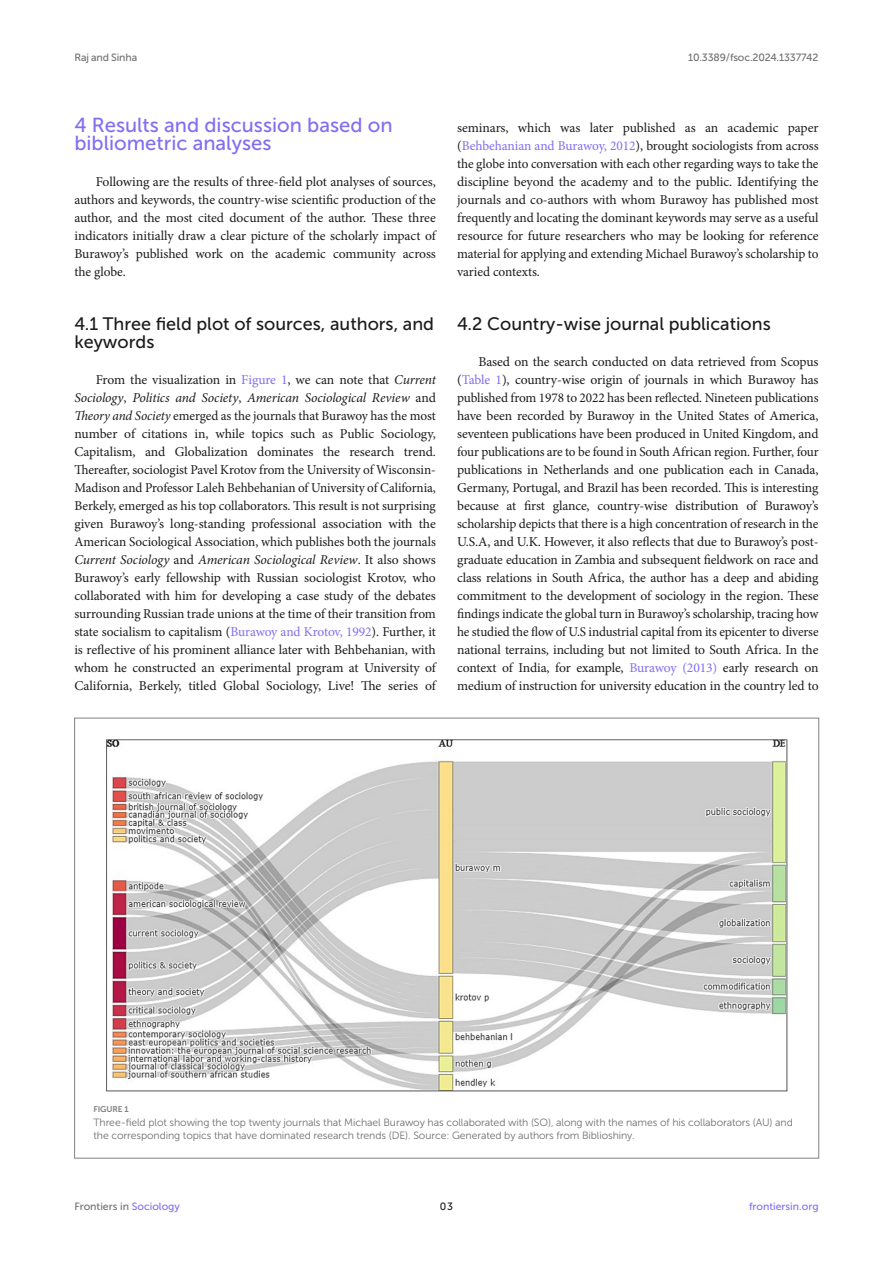
<style>
.page{position:relative;width:893px;height:1263px;background:#fff}
.page>*{position:absolute;margin:0;border:0;box-sizing:border-box;transform-origin:0 0}
.HEAD_1{font:20.25px/18px "Museo Sans 500";color:#856df0}
.HEAD_2{font:18px/18px "Museo Sans 500";color:#1b1c1b}
.TEXT_FLUSH{font:13.5px/18px "Minion Pro";letter-spacing:-.01em;color:#1b1c1b;text-align:justify}
.FIG_LEG{font:10.5px/13.5px "Museo Sans 300";letter-spacing:-.01em;color:#706f70}
.t1{font:10.5px "Museo Sans 500";letter-spacing:-.015em;color:#706f70}
.t2{font:10.5px "Museo Sans 500";color:#856df0}
.t3{font:10.5px "Museo Sans 500";color:#1b1c1b}
.FIG_HD{font:8.25px "Museo Sans 700";letter-spacing:-.01em;color:#7e7f7f}
.s1{color:#856df0}
.s2{font-style:italic}
</style>
<div class="page">
<img style="left:106px;top:739px;width:682px;height:353px">
<p class="t1" style="left:74px;top:51px;width:64px">Raj and Sinha</p>
<p class="t1" style="left:688px;top:51px;width:132px">10.3389/fsoc.2024.1337742</p>
<p class="HEAD_1" style="left:74px;top:116px;width:320px">4 Results and discussion based on bibliometric analyses</p>
<p class="TEXT_FLUSH" style="left:74px;top:173px;width:363px;text-indent:21px">Following are the results of three-field plot analyses of sources, authors and keywords, the country-wise scientific production of the author, and the most cited document of the author. These three indicators initially draw a clear picture of the scholarly impact of Burawoy’s published work on the academic community across the globe.</p>
<p class="HEAD_2" style="left:74px;top:315px;width:361px">4.1 Three field plot of sources, authors, and keywords</p>
<p class="TEXT_FLUSH" style="left:74px;top:371px;width:363px;text-indent:21px">From the visualization in <span class="s1">Figure 1</span>, we can note that <span class="s2">Current Sociology</span>, <span class="s2">Politics and Society</span>, <span class="s2">American Sociological Review</span> and <span class="s2">Theory and Society</span> emerged as the journals that Burawoy has the most number of citations in, while topics such as Public Sociology, Capitalism, and Globalization dominates the research trend.<br>Thereafter, sociologist Pavel Krotov from the University of Wisconsin-Madison and Professor Laleh Behbehanian of University of California, Berkely, emerged as his top collaborators. This result is not surprising given Burawoy’s long-standing professional association with the American Sociological Association, which publishes both the journals <span class="s2">Current Sociology</span> and <span class="s2">American Sociological Review</span>. It also shows Burawoy’s early fellowship with Russian sociologist Krotov, who collaborated with him for developing a case study of the debates surrounding Russian trade unions at the time of their transition from state socialism to capitalism (<span class="s1">Burawoy and Krotov, 1992</span>). Further, it is reflective of his prominent alliance later with Behbehanian, with whom he constructed an experimental program at University of California, Berkely, titled Global Sociology, Live! The series of</p>
<p class="TEXT_FLUSH" style="left:457px;top:119px;width:363px">seminars, which was later published as an academic paper (<span class="s1">Behbehanian and Burawoy, 2012</span>), brought sociologists from across the globe into conversation with each other regarding ways to take the discipline beyond the academy and to the public. Identifying the journals and co-authors with whom Burawoy has published most frequently and locating the dominant keywords may serve as a useful resource for future researchers who may be looking for reference material for applying and extending Michael Burawoy’s scholarship to varied contexts.</p>
<p class="HEAD_2" style="left:457px;top:315px;width:315px">4.2 Country-wise journal publications</p>
<p class="TEXT_FLUSH" style="left:457px;top:353px;width:363px;text-indent:21px">Based on the search conducted on data retrieved from Scopus (<span class="s1">Table 1</span>), country-wise origin of journals in which Burawoy has published from 1978 to 2022 has been reflected. Nineteen publications have been recorded by Burawoy in the United States of America, seventeen publications have been produced in United Kingdom, and four publications are to be found in South African region. Further, four publications in Netherlands and one publication each in Canada, Germany, Portugal, and Brazil has been recorded. This is interesting because at first glance, country-wise distribution of Burawoy’s scholarship depicts that there is a high concentration of research in the U.S.A, and U.K. However, it also reflects that due to Burawoy’s post&shy;graduate education in Zambia and subsequent fieldwork on race and class relations in South Africa, the author has a deep and abiding commitment to the development of sociology in the region. These findings indicate the global turn in Burawoy’s scholarship, tracing how he studied the flow of U.S industrial capital from its epicenter to diverse national terrains, including but not limited to South Africa. In the context of India, for example, <span class="s1">Burawoy (2013)</span> early research on medium of instruction for university education in the country led to</p>
<p class="FIG_HD" style="left:94px;top:1105px;width:37px">FIGURE 1</p>
<p class="FIG_LEG" style="left:94px;top:1115px;width:701px">Three-field plot showing the top twenty journals that Michael Burawoy has collaborated with (SO), along with the names of his collaborators (AU) and the corresponding topics that have dominated research trends (DE). Source: Generated by authors from Biblioshiny.</p>
<p class="t1" style="left:74px;top:1200px;width:107px">Frontiers in <span class="s1">Sociology</span></p>
<p class="t3" style="left:440px;top:1200px;width:15px">03</p>
<p class="t2" style="left:749px;top:1200px;width:71px">frontiersin.org</p>
</div>
